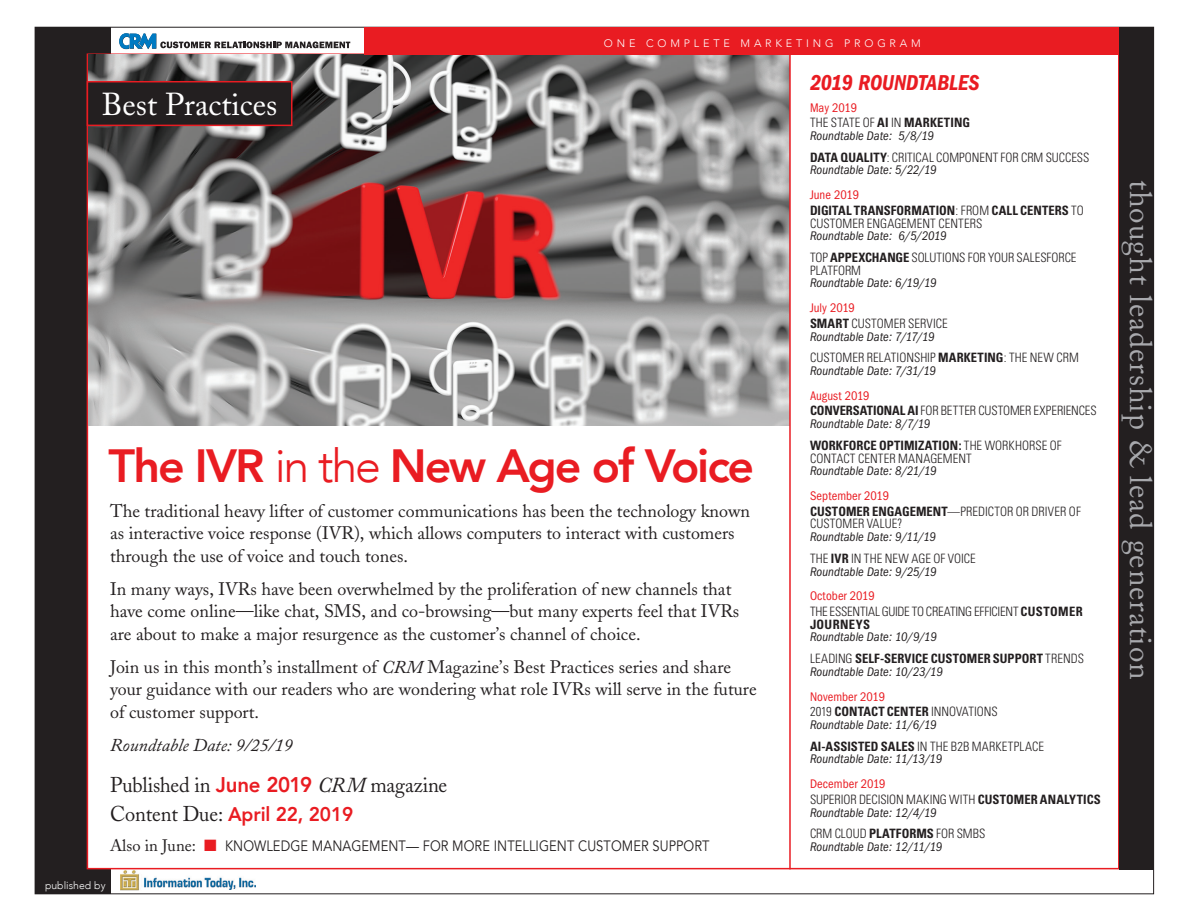
<style>
.page{position:relative;width:1188px;height:918px;background:#fff}
.page>*{position:absolute;margin:0;border:0;box-sizing:border-box;transform-origin:0 0}
.t1{font:800 46.5px "Avenir";letter-spacing:-.045em;color:#e91c22}
.t2{font:31.5px "Adobe Caslon";color:#fff}
.t3{font:31.05px "Adobe Caslon";letter-spacing:.03em;color:#a8a9ad}
.Reserv_Close_Date{font:italic 600 condensed 22.35px "Franklin Gothic";letter-spacing:-.005em;color:#e91c22}
.t4{font:21.3px "Adobe Caslon";letter-spacing:-.005em;color:#231f20;scale:.96 1}
.t5{font:800 19.8px "Avenir";letter-spacing:-.005em;color:#e91c22;scale:.96 1}
.t6{font:18px/22.5px "Adobe Caslon";color:#231f20}
.t7{font:italic 18px "Adobe Caslon";color:#231f20}
.t8{font:15px "Avenir";letter-spacing:.005em;color:#231f20;scale:.86 1}
.Topic_title{font:300 condensed 12.9px/12.8px "Univers";color:#231f20}
.Reserv_Close_Date-2{font:italic condensed 12.9px "Franklin Gothic";letter-spacing:.005em;color:#231f20}
.Topic_title-2{font:700 condensed 12.9px/12.8px "Univers";letter-spacing:.005em;color:#231f20}
._2019_RT_month{font:condensed 12.9px "Franklin Gothic";color:#e91c22}
.Topic_title-3{font:300 condensed 12.9px/12.8px "Univers";letter-spacing:-.02em;color:#231f20}
.t9{font:300 10.8px "Avenir";letter-spacing:.35em;color:#fff}
.t10{font:300 10.5px "Avenir";color:#fff}
.s1{font-weight:300}
.s2{font-style:italic}
.s3{font-family:"Avenir";font-weight:800;color:#e91c22}
.s4{font-family:"Adobe Caslon";font-weight:400;font-size:21.3px;color:#231f20}
.s5{font-family:"Adobe Caslon";font-size:16.5px}
.s6{color:#e91c22}
.s7{font-weight:700}
</style>
<div class="page">
<div style="left:35px;top:27px;width:75px;height:867px;background:#231f20"></div>
<svg style="left:119px;top:33px;width:231px;height:16px"></svg>
<div style="left:87px;top:53px;width:1033px;height:816px;background:#fff;border:2px solid #e91c22"></div>
<img style="left:88px;top:55px;width:701px;height:370px">
<img style="left:121px;top:870px;width:18px;height:21px">
<div style="left:364px;top:27px;width:790px;height:28px;background:#e91c22"></div>
<div style="left:1120px;top:27px;width:34px;height:842px;background:#231f20"></div>
<img style="left:144px;top:877px;width:111px;height:12px">
<div style="left:87px;top:82px;width:205px;height:43px;background:#231f20"></div>
<div style="left:87px;top:81px;width:205px;height:45px;border:2px solid #e91c22"></div>
<hr style="left:789px;top:55px;width:2px;height:814px;background:#e91c22">
<p class="t9" style="left:604px;top:36px;width:318px">ONE COMPLETE MARKETING PROGRAM</p>
<p class="t2" style="left:102px;top:85px;width:177px">Best Practices</p>
<p class="t1" style="left:109px;top:429px;width:647px">The IVR <span class="s1">in the</span> New Age of Voice</p>
<p class="t6" style="left:110px;top:499px;width:642px">The traditional heavy lifter of customer communications has been the technology known as interactive voice response (IVR), which allows computers to interact with customers through the use of voice and touch tones.</p>
<p class="t6" style="left:110px;top:577px;width:631px">In many ways, IVRs have been overwhelmed by the proliferation of new channels that have come online—like chat, SMS, and co-browsing—but many experts feel that IVRs are about to make a major resurgence as the customer’s channel of choice.</p>
<p class="t6" style="left:110px;top:655px;width:648px">Join us in this month’s installment of <span class="s2">CRM</span> Magazine’s Best Practices series and share your guidance with our readers who are wondering what role IVRs will serve in the future of customer support.</p>
<p class="t7" style="left:110px;top:735px;width:184px">Roundtable Date: 9/25/19</p>
<p class="t4" style="left:110px;top:772px;width:353px">Published in <span class="s3">June 2019</span> <span class="s2">CRM</span> magazine</p>
<p class="t5" style="left:110px;top:799px;width:255px"><span class="s4">Content Due:</span> April 22, 2019</p>
<p class="t8" style="left:110px;top:837px;width:699px"><span class="s5">Also in June:</span> <span class="s6">■</span> KNOWLEDGE MANAGEMENT— FOR MORE INTELLIGENT CUSTOMER SUPPORT</p>
<p class="t10" style="left:45px;top:879px;width:62px">published by</p>
<p class="Reserv_Close_Date" style="left:810px;top:70px;width:171px">2019 ROUNDTABLES</p>
<p class="_2019_RT_month" style="left:810px;top:100px;width:49px">May 2019</p>
<p class="Topic_title" style="left:810px;top:116px;width:162px">THE STATE OF <span class="s7">AI</span> IN <span class="s7">MARKETING</span></p>
<p class="Reserv_Close_Date-2" style="left:810px;top:128px;width:125px">Roundtable Date: 5/8/19</p>
<p class="Topic_title" style="left:810px;top:151px;width:281px"><span class="s7">DATA QUALITY</span>: CRITICAL COMPONENT FOR CRM SUCCESS</p>
<p class="Reserv_Close_Date-2" style="left:810px;top:163px;width:128px">Roundtable Date: 5/22/19</p>
<p class="_2019_RT_month" style="left:810px;top:188px;width:51px">June 2019</p>
<p class="Topic_title-2" style="left:810px;top:204px;width:275px">DIGITAL TRANSFORMATION<span class="s1">: FROM</span> CALL CENTERS <span class="s1">TO<br>CUSTOMER ENGAGEMENT CENTERS</span></p>
<p class="Reserv_Close_Date-2" style="left:810px;top:229px;width:138px">Roundtable Date: 6/5/2019</p>
<p class="Topic_title" style="left:810px;top:251px;width:268px">TOP <span class="s7">APPEXCHANGE</span> SOLUTIONS FOR YOUR SALESFORCE<br>PLATFORM</p>
<p class="Reserv_Close_Date-2" style="left:810px;top:276px;width:128px">Roundtable Date: 6/19/19</p>
<p class="_2019_RT_month" style="left:810px;top:301px;width:47px">July 2019</p>
<p class="Topic_title" style="left:810px;top:317px;width:139px"><span class="s7">SMART</span> CUSTOMER SERVICE</p>
<p class="Reserv_Close_Date-2" style="left:810px;top:329px;width:126px">Roundtable Date: 7/17/19</p>
<p class="Topic_title" style="left:810px;top:351px;width:270px">CUSTOMER RELATIONSHIP <span class="s7">MARKETING</span>: THE NEW CRM</p>
<p class="Reserv_Close_Date-2" style="left:810px;top:364px;width:127px">Roundtable Date: 7/31/19</p>
<p class="_2019_RT_month" style="left:810px;top:388px;width:61px">August 2019</p>
<p class="Topic_title" style="left:810px;top:405px;width:288px"><span class="s7">CONVERSATIONAL AI</span> FOR BETTER CUSTOMER EXPERIENCES</p>
<p class="Reserv_Close_Date-2" style="left:810px;top:417px;width:122px">Roundtable Date: 8/7/19</p>
<p class="Topic_title" style="left:810px;top:439px;width:253px"><span class="s7">WORKFORCE OPTIMIZATION:</span> THE WORKHORSE OF<br>CONTACT CENTER MANAGEMENT</p>
<p class="Reserv_Close_Date-2" style="left:810px;top:464px;width:128px">Roundtable Date: 8/21/19</p>
<p class="_2019_RT_month" style="left:810px;top:488px;width:81px">September 2019</p>
<p class="Topic_title" style="left:810px;top:505px;width:272px"><span class="s7">CUSTOMER ENGAGEMENT</span>—PREDICTOR OR DRIVER OF<br>CUSTOMER VALUE?</p>
<p class="Reserv_Close_Date-2" style="left:810px;top:530px;width:128px">Roundtable Date: 9/11/19</p>
<p class="Topic_title" style="left:810px;top:552px;width:167px">THE <span class="s7">IVR</span> IN THE NEW AGE OF VOICE</p>
<p class="Reserv_Close_Date-2" style="left:810px;top:564px;width:128px">Roundtable Date: 9/25/19</p>
<p class="_2019_RT_month" style="left:810px;top:589px;width:66px">October 2019</p>
<p class="Topic_title-3" style="left:810px;top:605px;width:274px">THE ESSENTIAL GUIDE TO CREATING EFFICIENT <span class="s7">CUSTOMER<br>JOURNEYS</span></p>
<p class="Reserv_Close_Date-2" style="left:810px;top:630px;width:128px">Roundtable Date: 10/9/19</p>
<p class="Topic_title-2" style="left:810px;top:652px;width:276px"><span class="s1">LEADING</span> SELF-SERVICE CUSTOMER SUPPORT <span class="s1">TRENDS</span></p>
<p class="Reserv_Close_Date-2" style="left:810px;top:664px;width:134px">Roundtable Date: 10/23/19</p>
<p class="_2019_RT_month" style="left:810px;top:689px;width:77px">November 2019</p>
<p class="Topic_title" style="left:810px;top:705px;width:189px">2019 <span class="s7">CONTACT CENTER</span> INNOVATIONS</p>
<p class="Reserv_Close_Date-2" style="left:810px;top:718px;width:128px">Roundtable Date: 11/6/19</p>
<p class="Topic_title" style="left:810px;top:740px;width:235px"><span class="s7">AI-ASSISTED SALES</span> IN THE B2B MARKETPLACE</p>
<p class="Reserv_Close_Date-2" style="left:810px;top:752px;width:134px">Roundtable Date: 11/13/19</p>
<p class="_2019_RT_month" style="left:810px;top:777px;width:77px">December 2019</p>
<p class="Topic_title" style="left:810px;top:793px;width:292px">SUPERIOR DECISION MAKING WITH <span class="s7">CUSTOMER ANALYTICS</span></p>
<p class="Reserv_Close_Date-2" style="left:810px;top:805px;width:128px">Roundtable Date: 12/4/19</p>
<p class="Topic_title" style="left:810px;top:827px;width:177px">CRM CLOUD <span class="s7">PLATFORMS</span> FOR SMBS</p>
<p class="Reserv_Close_Date-2" style="left:810px;top:840px;width:134px">Roundtable Date: 12/11/19</p>
<p class="t3" style="left:1159px;top:180px;width:501px;rotate:90deg">thought leadership &amp; lead generation</p>
</div>
